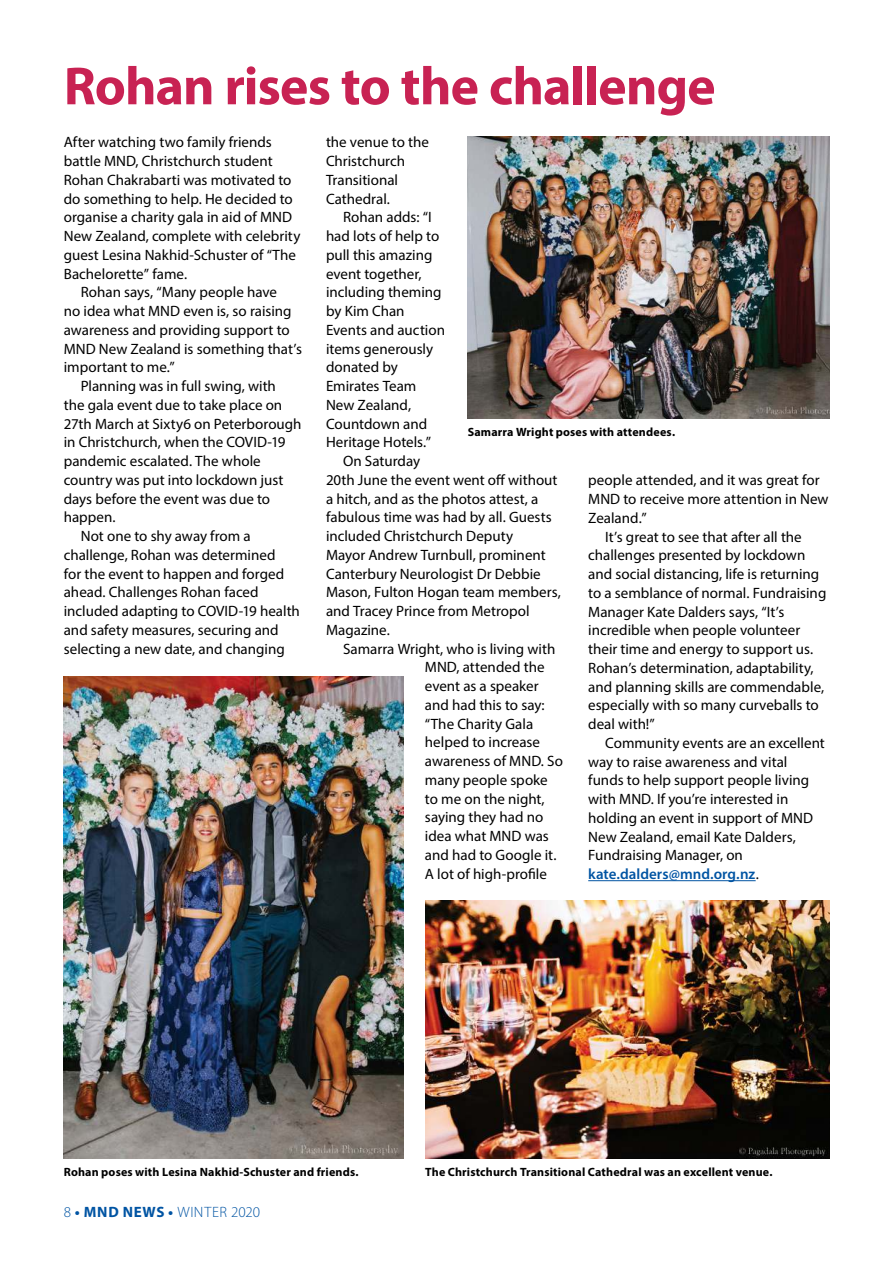
<style>
.page{position:relative;width:893px;height:1263px;background:#fff}
.page>*{position:absolute;margin:0;border:0;box-sizing:border-box;transform-origin:0 0}
.t1{font:700 54px "Myriad Pro";letter-spacing:-.02em;color:#c82253}
.t2{font:15px/18.8px "Myriad Pro";color:#000}
.t3{font:600 15px "Myriad Pro";letter-spacing:.005em;color:#0054a3}
.t4{font:300 15px "Myriad Pro";letter-spacing:.03em;color:#0054a3}
.t5{font:700 12px "Myriad Pro";letter-spacing:.015em;color:#000}
.s1{font-weight:400;color:#000}
.s2{font-weight:700}
</style>
<div class="page">
<img style="left:64px;top:677px;width:340px;height:482px">
<img style="left:425px;top:901px;width:404px;height:258px">
<hr style="left:588px;top:880px;width:168px;height:1px;background:#0054a3">
<img style="left:468px;top:136px;width:361px;height:283px">
<h1 class="t1" style="left:64px;top:51px;width:653px">rohan rises to the challenge</h1>
<p class="t2" style="left:64px;top:134px;width:210px">After watching two family friends</p>
<p class="t2" style="left:64px;top:153px;width:210px">battle MND, Christchurch student</p>
<p class="t2" style="left:64px;top:172px;width:229px">Rohan Chakrabarti was motivated to</p>
<p class="t2" style="left:64px;top:190px;width:231px">do something to help. He decided to</p>
<p class="t2" style="left:64px;top:209px;width:230px">organise a charity gala in aid of MND</p>
<p class="t2" style="left:64px;top:228px;width:238px">New Zealand, complete with celebrity</p>
<p class="t2" style="left:64px;top:247px;width:234px">guest Lesina Nakhid-Schuster of “The</p>
<p class="t2" style="left:64px;top:265px;width:125px">Bachelorette” fame.</p>
<p class="t2" style="left:81px;top:284px;width:198px">Rohan says, “Many people have</p>
<p class="t2" style="left:64px;top:303px;width:229px">no idea what MND even is, so raising</p>
<p class="t2" style="left:64px;top:322px;width:228px">awareness and providing support to</p>
<p class="t2" style="left:64px;top:340px;width:240px">MND New Zealand is something that’s</p>
<p class="t2" style="left:64px;top:359px;width:113px">important to me.”</p>
<p class="t2" style="left:81px;top:378px;width:197px">Planning was in full swing, with</p>
<p class="t2" style="left:64px;top:397px;width:220px">the gala event due to take place on</p>
<p class="t2" style="left:64px;top:415px;width:239px">27th March at Sixty6 on Peterborough</p>
<p class="t2" style="left:64px;top:434px;width:223px">in Christchurch, when the COVID-19</p>
<p class="t2" style="left:64px;top:453px;width:198px">pandemic escalated. The whole</p>
<p class="t2" style="left:64px;top:472px;width:221px">country was put into lockdown just</p>
<p class="t2" style="left:64px;top:490px;width:208px">days before the event was due to</p>
<p class="t2" style="left:64px;top:509px;width:53px">happen.</p>
<p class="t2" style="left:81px;top:528px;width:172px">Not one to shy away from a</p>
<p class="t2" style="left:64px;top:547px;width:213px">challenge, Rohan was determined</p>
<p class="t2" style="left:64px;top:565px;width:222px">for the event to happen and forged</p>
<p class="t2" style="left:64px;top:584px;width:196px">ahead. Challenges Rohan faced</p>
<p class="t2" style="left:64px;top:603px;width:238px">included adapting to COVID-19 health</p>
<p class="t2" style="left:64px;top:622px;width:216px">and safety measures, securing and</p>
<p class="t2" style="left:64px;top:640px;width:222px">selecting a new date, and changing</p>
<p class="t2" style="left:326px;top:134px;width:104px">the venue to the<br>Christchurch<br>Transitional<br>Cathedral.</p>
<p class="t2" style="left:343px;top:209px;width:90px">Rohan adds: “I</p>
<p class="t2" style="left:326px;top:228px;width:115px">had lots of help to</p>
<p class="t2" style="left:326px;top:247px;width:108px">pull this amazing</p>
<p class="t2" style="left:326px;top:265px;width:97px">event together,</p>
<p class="t2" style="left:326px;top:284px;width:117px">including theming</p>
<p class="t2" style="left:326px;top:303px;width:80px">by Kim Chan</p>
<p class="t2" style="left:326px;top:322px;width:121px">Events and auction</p>
<p class="t2" style="left:326px;top:340px;width:109px">items generously</p>
<p class="t2" style="left:326px;top:359px;width:73px">donated by</p>
<p class="t2" style="left:326px;top:378px;width:92px">Emirates Team</p>
<p class="t2" style="left:326px;top:397px;width:87px">New Zealand,</p>
<p class="t2" style="left:326px;top:415px;width:103px">Countdown and</p>
<p class="t2" style="left:326px;top:434px;width:107px">Heritage Hotels.”</p>
<p class="t2" style="left:343px;top:453px;width:79px">On Saturday</p>
<p class="t2" style="left:326px;top:472px;width:233px">20th June the event went off without</p>
<p class="t2" style="left:326px;top:490px;width:214px">a hitch, and as the photos attest, a</p>
<p class="t2" style="left:326px;top:509px;width:227px">fabulous time was had by all. Guests</p>
<p class="t2" style="left:326px;top:528px;width:189px">included Christchurch Deputy</p>
<p class="t2" style="left:326px;top:547px;width:221px">Mayor Andrew Turnbull, prominent</p>
<p class="t2" style="left:326px;top:565px;width:216px">Canterbury Neurologist Dr Debbie</p>
<p class="t2" style="left:326px;top:584px;width:236px">Mason, Fulton Hogan team members,</p>
<p class="t2" style="left:326px;top:603px;width:205px">and Tracey Prince from Metropol</p>
<p class="t2" style="left:326px;top:622px;width:65px">Magazine.</p>
<p class="t2" style="left:343px;top:640px;width:214px">Samarra Wright, who is living with</p>
<p class="t2" style="left:425px;top:659px;width:121px">MND, attended the</p>
<p class="t2" style="left:425px;top:678px;width:115px">event as a speaker</p>
<p class="t2" style="left:425px;top:697px;width:121px">and had this to say:</p>
<p class="t2" style="left:425px;top:715px;width:110px">“The Charity Gala</p>
<p class="t2" style="left:425px;top:734px;width:117px">helped to increase</p>
<p class="t2" style="left:425px;top:753px;width:139px">awareness of MND. So</p>
<p class="t2" style="left:425px;top:772px;width:124px">many people spoke</p>
<p class="t2" style="left:425px;top:790px;width:121px">to me on the night,</p>
<p class="t2" style="left:425px;top:809px;width:120px">saying they had no</p>
<p class="t2" style="left:425px;top:828px;width:125px">idea what MND was</p>
<p class="t2" style="left:425px;top:847px;width:133px">and had to Google it.</p>
<p class="t2" style="left:425px;top:865px;width:124px">A lot of high-profile</p>
<p class="t5" style="left:468px;top:424px;width:209px">Samarra Wright poses with attendees.</p>
<p class="t2" style="left:588px;top:472px;width:233px">people attended, and it was great for</p>
<p class="t2" style="left:588px;top:491px;width:242px">MND to receive more attention in New</p>
<p class="t2" style="left:588px;top:510px;width:60px">Zealand.”</p>
<p class="t2" style="left:605px;top:528px;width:198px">It’s great to see that after all the</p>
<p class="t2" style="left:588px;top:547px;width:219px">challenges presented by lockdown</p>
<p class="t2" style="left:588px;top:566px;width:232px">and social distancing, life is returning</p>
<p class="t2" style="left:588px;top:585px;width:240px">to a semblance of normal. Fundraising</p>
<p class="t2" style="left:588px;top:603px;width:198px">Manager Kate Dalders says, “It’s</p>
<p class="t2" style="left:588px;top:622px;width:213px">incredible when people volunteer</p>
<p class="t2" style="left:588px;top:641px;width:226px">their time and energy to support us.</p>
<p class="t2" style="left:588px;top:660px;width:227px">Rohan’s determination, adaptability,</p>
<p class="t2" style="left:588px;top:678px;width:237px">and planning skills are commendable,</p>
<p class="t2" style="left:588px;top:697px;width:232px">especially with so many curveballs to</p>
<p class="t2" style="left:588px;top:716px;width:68px">deal with!”</p>
<p class="t2" style="left:605px;top:735px;width:221px">Community events are an excellent</p>
<p class="t2" style="left:588px;top:753px;width:201px">way to raise awareness and vital</p>
<p class="t2" style="left:588px;top:772px;width:223px">funds to help support people living</p>
<p class="t2" style="left:588px;top:791px;width:202px">with MND. If you’re interested in</p>
<p class="t2" style="left:588px;top:810px;width:226px">holding an event in support of MND</p>
<p class="t2" style="left:588px;top:828px;width:209px">New Zealand, email Kate Dalders,</p>
<p class="t2" style="left:588px;top:847px;width:156px">Fundraising Manager, on</p>
<p class="t3" style="left:588px;top:868px;width:172px">kate.dalders@mnd.org.nz<span class="s1">.</span></p>
<p class="t5" style="left:64px;top:1164px;width:296px">rohan poses with Lesina Nakhid-Schuster and friends.</p>
<p class="t5" style="left:425px;top:1168px;width:349px">The Christchurch Transitional Cathedral was an excellent venue.</p>
<p class="t4" style="left:64px;top:1206px;width:198px">8 <span class="s2">• MND NEWS •</span> WINTER 2020</p>
</div>
